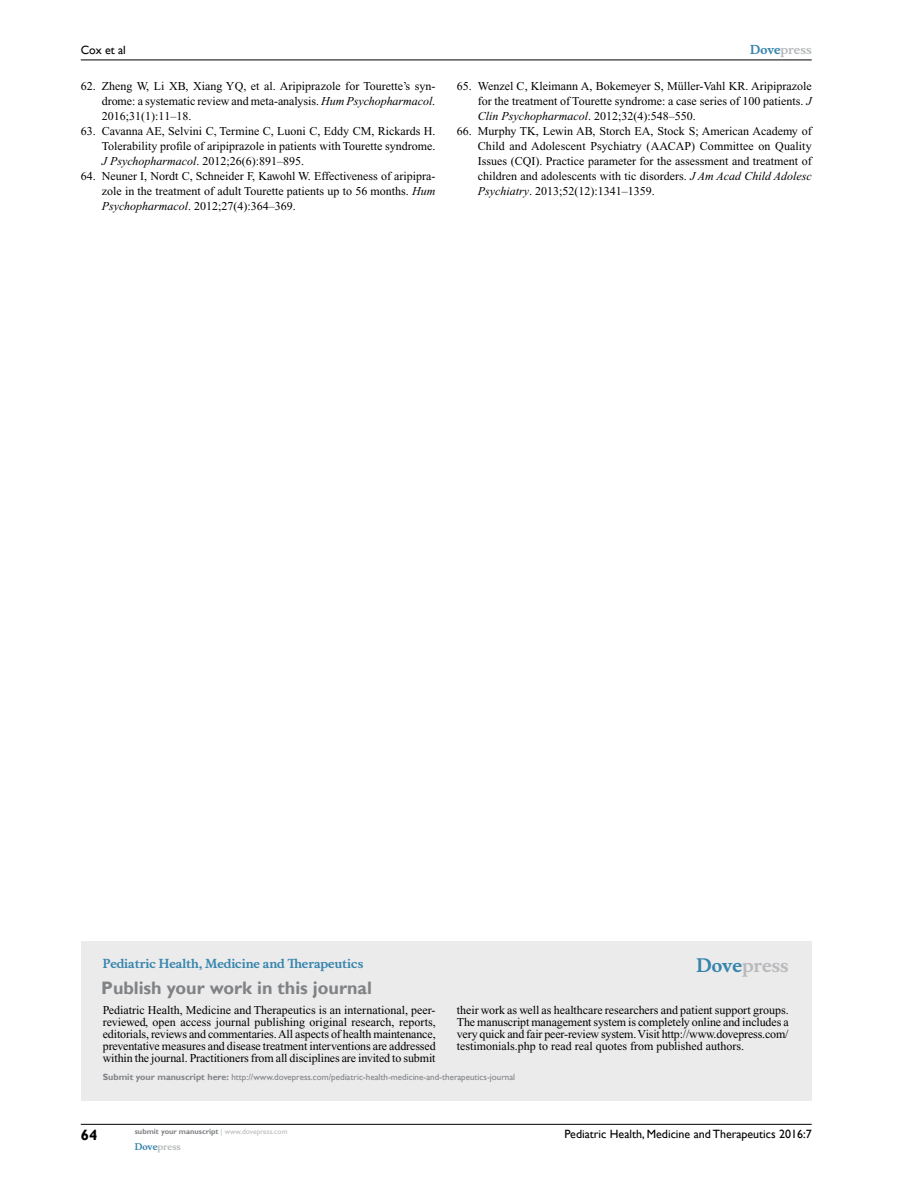
<style>
.page{position:relative;width:918px;height:1188px;background:#fff}
.page>*{position:absolute;margin:0;border:0;box-sizing:border-box;transform-origin:0 0}
.t1{font:700 18px "Gill Sans";color:#808285}
.t2{font:700 18px "Musee";color:#b8babc}
.t3{font:700 15px "Gill Sans";color:#000}
.t4{font:12px/15px "Times New Roman";color:#000;text-align:justify}
.t5{font:12px "Gill Sans";color:#000}
.t6{font:700 12px "Musee";color:#3785ad}
.t7{font:700 12px "Musee";color:#b8babc}
.t8{font:9px "Gill Sans";color:#808285}
.t9{font:700 9px "Musee";color:#b8babc}
.t10{font:700 7.5px "Gill Sans";color:#808285}
.s1{font-style:italic}
.s2{color:#3785ad}
.s3{font-weight:700}
.s4{font-weight:400;color:#b8babc}
</style>
<div class="page">
<div style="left:81px;top:941px;width:731px;height:159px;background:#ebebec"></div>
<hr style="left:81px;top:1124px;width:731px;height:1px;background:#000">
<hr style="left:81px;top:60px;width:731px;height:1px;background:#000">
<p class="t5" style="left:81px;top:43px;width:47px">Cox et al</p>
<p class="t4" style="left:102px;top:79px;width:335px;text-indent:-21px">62. Zheng W, Li XB, Xiang YQ, et al. Aripiprazole for Tourette’s syn&shy;drome: a systematic review and meta-analysis. <span class="s1">Hum Psychopharmacol</span>.<br>2016;31(1):11–18.</p>
<p class="t4" style="left:102px;top:124px;width:335px;text-indent:-21px">63. Cavanna AE, Selvini C, Termine C, Luoni C, Eddy CM, Rickards H.<br>Tolerability profile of aripiprazole in patients with Tourette syndrome.<br><span class="s1">J Psychopharmacol</span>. 2012;26(6):891–895.</p>
<p class="t4" style="left:102px;top:169px;width:335px;text-indent:-21px">64. Neuner I, Nordt C, Schneider F, Kawohl W. Effectiveness of aripipra&shy;zole in the treatment of adult Tourette patients up to 56 months. <span class="s1">Hum Psychopharmacol</span>. 2012;27(4):364–369.</p>
<p class="t7" style="left:750px;top:43px;width:63px"><span class="s2">Dove</span>press</p>
<p class="t4" style="left:478px;top:79px;width:335px;text-indent:-21px">65. Wenzel C, Kleimann A, Bokemeyer S, Müller-Vahl KR. Aripiprazole for the treatment of Tourette syndrome: a case series of 100 patients. <span class="s1">J Clin Psychopharmacol</span>. 2012;32(4):548–550.</p>
<p class="t4" style="left:478px;top:124px;width:335px;text-indent:-21px">66. Murphy TK, Lewin AB, Storch EA, Stock S; American Academy of Child and Adolescent Psychiatry (AACAP) Committee on Quality Issues (CQI). Practice parameter for the assessment and treatment of children and adolescents with tic disorders. <span class="s1">J Am Acad Child Adolesc Psychiatry</span>. 2013;52(12):1341–1359.</p>
<p class="t6" style="left:103px;top:956px;width:262px">Pediatric Health, Medicine and Therapeutics</p>
<h1 class="t1" style="left:101px;top:977px;width:272px">Publish your work in this journal</h1>
<h1 class="t2" style="left:697px;top:955px;width:94px"><span class="s2">Dove</span>press</h1>
<p class="t4" style="left:103px;top:1004px;width:335px;line-height:12px">Pediatric Health, Medicine and Therapeutics is an international, peer&shy;reviewed, open access journal publishing original research, reports, editorials, reviews and commentaries. All aspects of health maintenance, preventative measures and disease treatment interventions are addressed within the journal. Practitioners from all disciplines are invited to submit</p>
<p class="t4" style="left:457px;top:1004px;width:333px;line-height:12px">their work as well as healthcare researchers and patient support groups.<br>The manuscript management system is completely online and includes a very quick and fair peer-review system. Visit http://www.dovepress.com/ testimonials.php to read real quotes from published authors.</p>
<p class="t8" style="left:103px;top:1072px;width:414px"><span class="s3">Submit your manuscript here:</span> http://www.dovepress.com/pediatric-health-medicine-and-therapeutics-journal</p>
<p class="t3" style="left:81px;top:1126px;width:18px">64</p>
<p class="t10" style="left:135px;top:1127px;width:154px">submit your manuscript <span class="s4">| www.dovepress.com</span></p>
<p class="t9" style="left:135px;top:1141px;width:48px"><span class="s2">Dove</span>press</p>
<p class="t5" style="left:564px;top:1127px;width:249px">Pediatric Health, Medicine and Therapeutics 2016:7</p>
</div>
